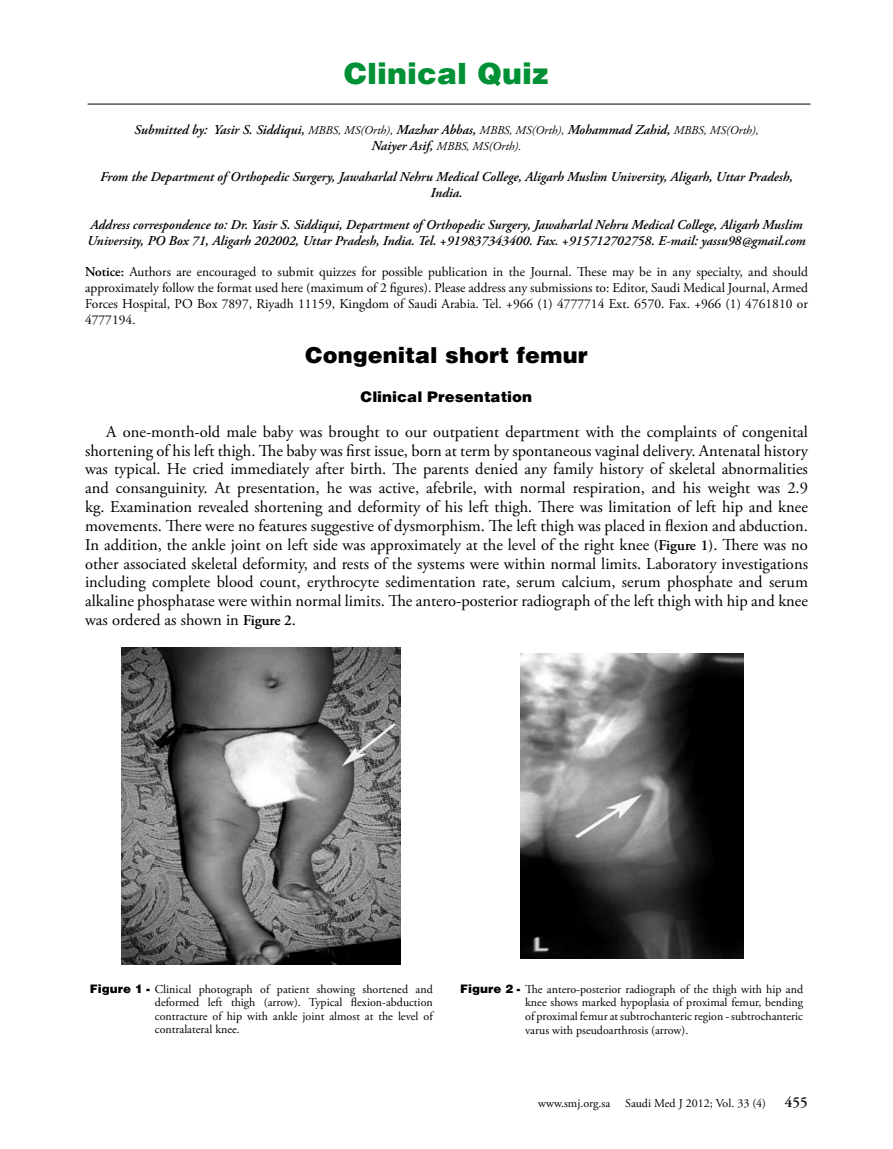
<style>
.page{position:relative;width:893px;height:1149px;background:#fff}
.page>*{position:absolute;margin:0;border:0;box-sizing:border-box;transform-origin:0 0}
.t1{font:900 30px "Helvetica";color:#009036}
.t2{font:900 22.5px "Helvetica";color:#000}
.t3{font:16.5px/18.8px "Adobe Garamond Pro";color:#000;text-align:justify}
.t4{font:900 15px "Helvetica";color:#000}
.t5{font:600 15px "Adobe Garamond Pro";color:#000}
.t6{font:italic 600 13.5px/15.8px "Adobe Garamond Pro";color:#000;text-align:center}
.t7{font:13.5px/15.8px "Adobe Garamond Pro";color:#000;text-align:justify}
.t8{font:12px/13.5px "Adobe Garamond Pro";color:#000;text-align:justify}
.t9{font:italic 12px "Adobe Garamond Pro";color:#000}
.s1{font-weight:400;font-size:12px}
.s2{font-weight:600;font-size:13.5px}
.s3{font-weight:600}
.s4{font-weight:600;font-size:15px}
.s5{font-family:"Helvetica";font-weight:900}
</style>
<div class="page">
<img style="left:121px;top:647px;width:279px;height:316px">
<img style="left:520px;top:653px;width:224px;height:305px">
<hr style="left:88px;top:104px;width:722px;height:1px;background:#000">
<h1 class="t1" style="left:344px;top:55px;width:206px">Clinical Quiz</h1>
<p class="t6" style="left:134px;top:122px;width:626px">Submitted by: Yasir S. Siddiqui, <span class="s1">MBBS, MS(Orth),</span> Mazhar Abbas, <span class="s1">MBBS, MS(Orth),</span> Mohammad Zahid, <span class="s1">MBBS, MS(Orth),</span></p>
<p class="t9" style="left:371px;top:139px;width:151px"><span class="s2">Naiyer Asif,</span> MBBS, MS(Orth).</p>
<p class="t6" style="left:100px;top:170px;width:694px">From the Department of Orthopedic Surgery, Jawaharlal Nehru Medical College, Aligarh Muslim University, Aligarh, Uttar Pradesh,<br>India.</p>
<p class="t6" style="left:87px;top:217px;width:720px;text-align:left">Address correspondence to: Dr. Yasir S. Siddiqui, Department of Orthopedic Surgery, Jawaharlal Nehru Medical College, Aligarh Muslim<br>University, PO Box 71, Aligarh 202002, Uttar Pradesh, India. Tel. +919837343400. Fax. +915712702758. E-mail: yassu98@gmail.com</p>
<p class="t7" style="left:85px;top:264px;width:724px"><span class="s3">Notice:</span> Authors are encouraged to submit quizzes for possible publication in the Journal. These may be in any specialty, and should approximately follow the format used here (maximum of 2 figures). Please address any submissions to: Editor, Saudi Medical Journal, Armed Forces Hospital, PO Box 7897, Riyadh 11159, Kingdom of Saudi Arabia. Tel. +966 (1) 4777714 Ext. 6570. Fax. +966 (1) 4761810 or 4777194.</p>
<h2 class="t2" style="left:305px;top:341px;width:284px">Congenital short femur</h2>
<p class="t4" style="left:361px;top:387px;width:173px">Clinical Presentation</p>
<p class="t3" style="left:85px;top:422px;width:724px;text-indent:21px">A one-month-old male baby was brought to our outpatient department with the complaints of congenital shortening of his left thigh. The baby was first issue, born at term by spontaneous vaginal delivery. Antenatal history was typical. He cried immediately after birth. The parents denied any family history of skeletal abnormalities and consanguinity. At presentation, he was active, afebrile, with normal respiration, and his weight was 2.9 kg. Examination revealed shortening and deformity of his left thigh. There was limitation of left hip and knee movements. There were no features suggestive of dysmorphism. The left thigh was placed in flexion and abduction.<br>In addition, the ankle joint on left side was approximately at the level of the right knee <span class="s4">(Figure 1)</span>. There was no other associated skeletal deformity, and rests of the systems were within normal limits. Laboratory investigations including complete blood count, erythrocyte sedimentation rate, serum calcium, serum phosphate and serum alkaline phosphatase were within normal limits. The antero-posterior radiograph of the left thigh with hip and knee was ordered as shown in <span class="s4">Figure 2</span>.</p>
<p class="t8" style="left:155px;top:982px;width:279px;text-indent:-65px"><span class="s5">Figure 1 -</span> Clinical photograph of patient showing shortened and deformed left thigh (arrow). Typical flexion-abduction contracture of hip with ankle joint almost at the level of contralateral knee.</p>
<p class="t8" style="left:525px;top:982px;width:279px;text-indent:-65px"><span class="s5">Figure 2 -</span> The antero-posterior radiograph of the thigh with hip and knee shows marked hypoplasia of proximal femur, bending of proximal femur at subtrochanteric region - subtrochanteric varus with pseudoarthrosis (arrow).</p>
<p class="t8" style="left:538px;top:1096px;width:229px">www.smj.org.sa Saudi Med J 2012; Vol. 33 (4)</p>
<p class="t5" style="left:785px;top:1093px;width:24px">455</p>
</div>
